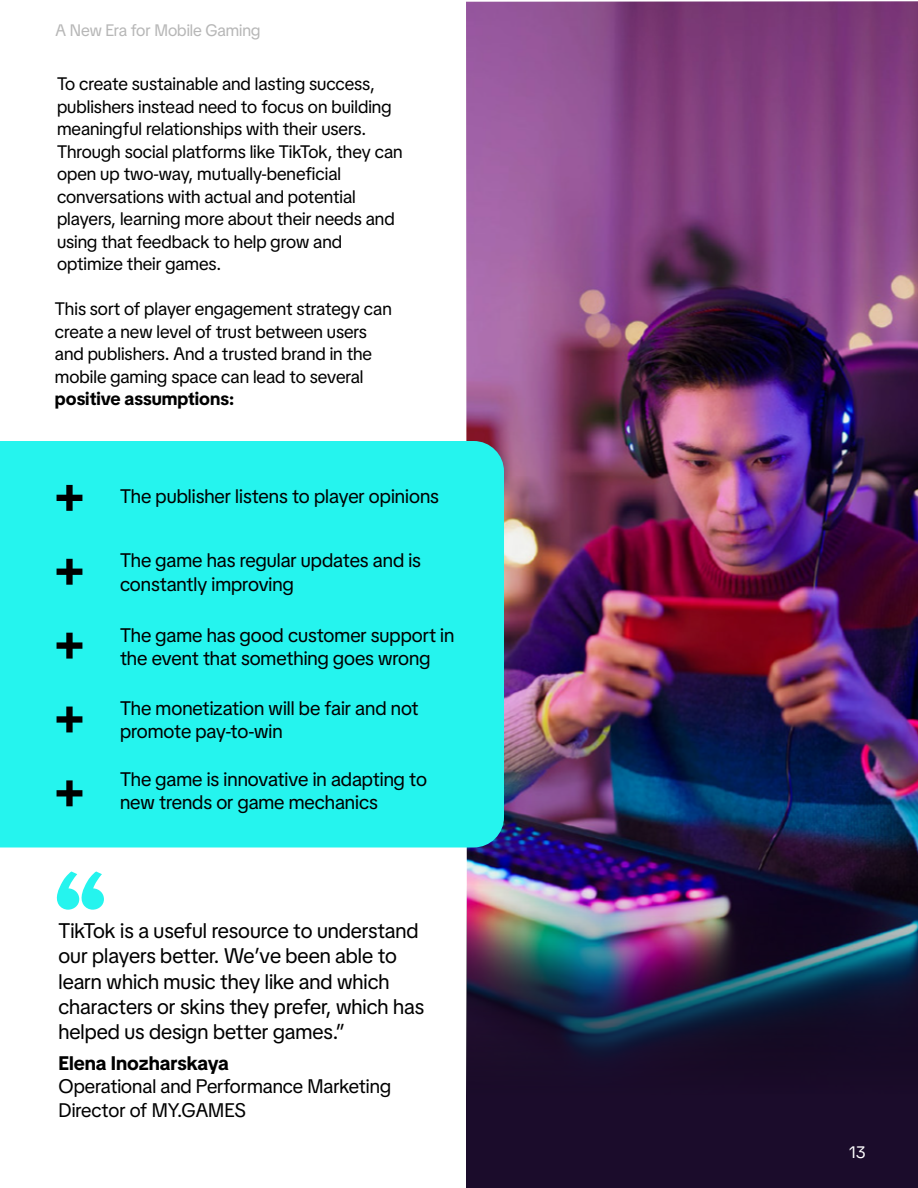
<style>
.page{position:relative;width:918px;height:1188px;background:#fff}
.page>*{position:absolute;margin:0;border:0;box-sizing:border-box;transform-origin:0 0}
.t1{font:21px/25.2px "Tik Tok Sans Display";color:#000}
.t2{font:19.5px/23.4px "Tik Tok Sans Display";color:#000}
.t3{font:700 19.5px "Tik Tok Sans Display";color:#000}
.t4{font:18px/22.5px "Tik Tok Sans Display";color:#000}
.t5{font:700 18px "Tik Tok Sans Display";color:#000}
.t6{font:16.5px "Tik Tok Sans Display";color:#b7b7b7}
.t7{font:16.5px "Tik Tok Sans Display Text";color:#fff}
</style>
<div class="page">
<img style="left:466px;top:1px;width:452px;height:883px">
<div style="left:466px;top:1095px;width:452px;height:93px;background:#1b0c2b"></div>
<img style="left:466px;top:884px;width:452px;height:211px">
<div style="left:0;top:441px;width:504px;height:407px;background:#25f4ee"></div>
<svg style="left:57px;top:485px;width:25px;height:26px"></svg>
<svg style="left:57px;top:559px;width:25px;height:26px"></svg>
<svg style="left:57px;top:633px;width:25px;height:26px"></svg>
<svg style="left:57px;top:707px;width:25px;height:25px"></svg>
<svg style="left:57px;top:780px;width:25px;height:26px"></svg>
<svg style="left:56px;top:871px;width:48px;height:39px"></svg>
<p class="t6" style="left:56px;top:19px;width:206px">A New Era for Mobile Gaming</p>
<p class="t4" style="left:57px;top:72px;width:347px">To create sustainable and lasting success, publishers instead need to focus on building meaningful relationships with their users.<br>Through social platforms like TikTok, they can open up two-way, mutually-beneficial conversations with actual and potential players, learning more about their needs and using that feedback to help grow and optimize their games.</p>
<p class="t4" style="left:55px;top:297px;width:338px">This sort of player engagement strategy can create a new level of trust between users and publishers. And a trusted brand in the mobile gaming space can lead to several</p>
<p class="t5" style="left:55px;top:386px;width:181px">positive assumptions:</p>
<p class="t2" style="left:120px;top:483px;width:320px">The publisher listens to player opinions</p>
<p class="t2" style="left:120px;top:548px;width:302px">The game has regular updates and is constantly improving</p>
<p class="t2" style="left:120px;top:622px;width:336px">The game has good customer support in the event that something goes wrong</p>
<p class="t2" style="left:120px;top:695px;width:300px">The monetization will be fair and not promote pay-to-win</p>
<p class="t2" style="left:120px;top:766px;width:309px">The game is innovative in adapting to new trends or game mechanics</p>
<p class="t1" style="left:58px;top:917px;width:367px">TikTok is a useful resource to understand our players better. We’ve been able to learn which music they like and which characters or skins they prefer, which has helped us design better games.”</p>
<p class="t3" style="left:58px;top:1049px;width:172px">Elena Inozharskaya</p>
<p class="t2" style="left:58px;top:1074px;width:334px">Operational and Performance Marketing<br>Director of MY.GAMES</p>
<p class="t7" style="left:849px;top:1140px;width:19px">13</p>
</div>
